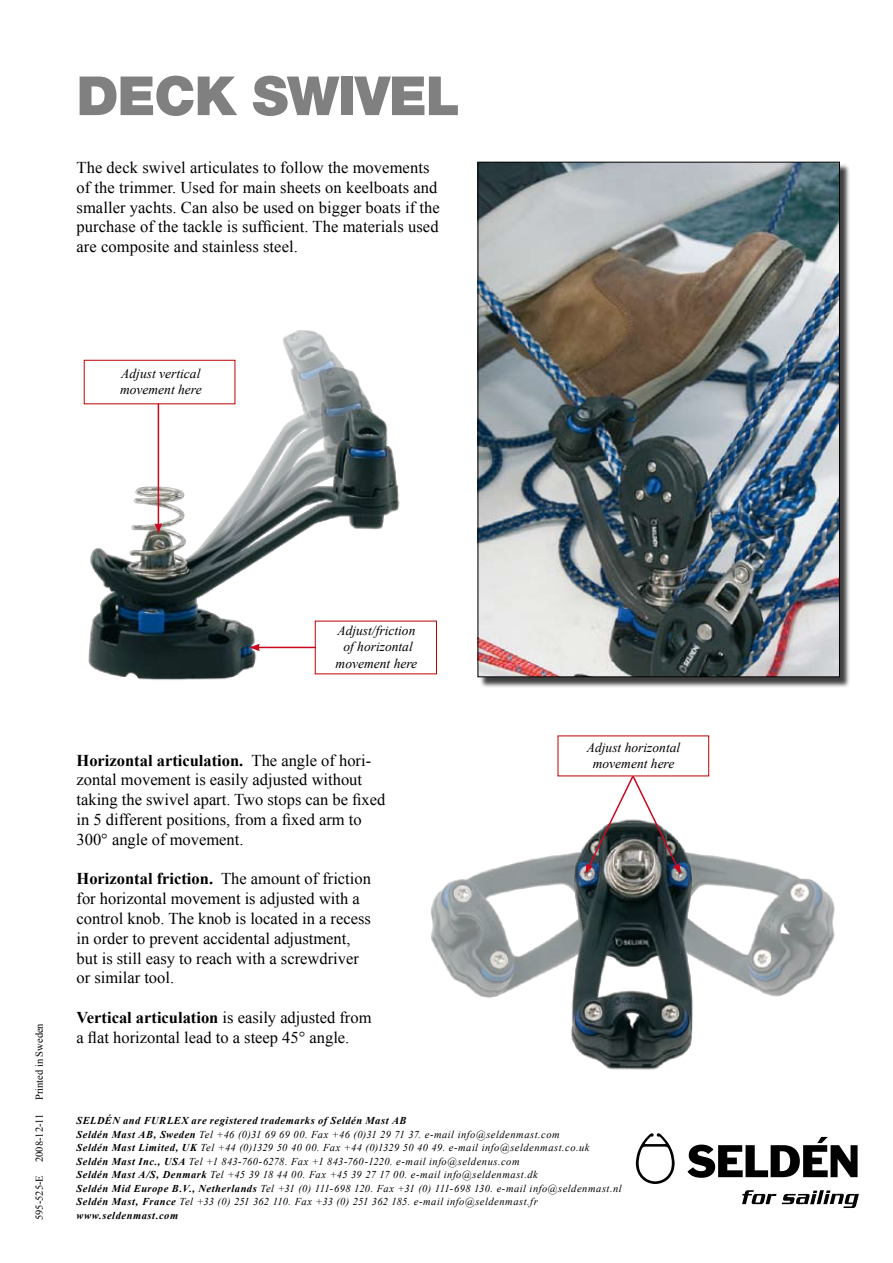
<style>
.page{position:relative;width:893px;height:1263px;background:#fff}
.page>*{position:absolute;margin:0;border:0;box-sizing:border-box;transform-origin:0 0}
.t1{font:900 54px "Helvetica Neue LT Pro";letter-spacing:-.02em;color:#808080}
.t2{font:16.5px/19.8px "Times New Roman";color:#000}
.t3{font:italic 13.5px/16.2px "Times New Roman";color:#000;text-align:center}
.t4{font:italic 10.5px/13.5px "Times New Roman";letter-spacing:.045em;color:#000}
.t5{font:10.5px "Times New Roman";color:#000}
.s1{font-weight:700}
</style>
<div class="page">
<svg style="left:636px;top:1133px;width:39px;height:51px"></svg>
<svg style="left:687px;top:1137px;width:171px;height:41px"></svg>
<svg style="left:742px;top:1190px;width:34px;height:14px"></svg>
<svg style="left:782px;top:1190px;width:77px;height:18px"></svg>
<div style="left:479px;top:164px;width:371px;height:524px;background:#000;opacity:.75"></div>
<img style="left:480px;top:164px;width:358px;height:511px">
<img style="left:83px;top:330px;width:327px;height:350px">
<hr style="left:158px;top:404px;width:1px;height:121px;background:#cd071e">
<svg style="left:155px;top:523px;width:7px;height:11px"></svg>
<div style="left:84px;top:360px;width:151px;height:44px;border:1px solid #c10000"></div>
<hr style="left:258px;top:647px;width:58px;height:1px;background:#cd071e">
<svg style="left:249px;top:644px;width:11px;height:7px"></svg>
<img style="left:431px;top:844px;width:404px;height:226px">
<svg style="left:585px;top:776px;width:96px;height:98px"></svg>
<h1 class="t1" style="left:77px;top:64px;width:385px">DECK SWIVEL</h1>
<p class="t2" style="left:77px;top:157px;width:365px">The deck swivel articulates to follow the movements of the trimmer. Used for main sheets on keelboats and smaller yachts. Can also be used on bigger boats if the purchase of the tackle is sufficient. The materials used are composite and stainless steel.</p>
<p class="t3" style="left:120px;top:365px;width:83px;text-align:left">Adjust vertical movement here</p>
<p class="t5" style="left:32px;top:1100px;width:78px;rotate:-90deg">Printed in Sweden</p>
<p class="t5" style="left:32px;top:1162px;width:50px;rotate:-90deg">2008-12-11</p>
<p class="t5" style="left:32px;top:1220px;width:46px;rotate:-90deg">595-525-E</p>
<p class="t3" style="left:336px;top:622px;width:83px">Adjust/friction of horizontal movement here</p>
<p class="t2" style="left:77px;top:750px;width:310px"><span class="s1">Horizontal articulation.</span> The angle of hori&shy;zontal movement is easily adjusted without taking the swivel apart. Two stops can be fixed in 5 different positions, from a fixed arm to 300° angle of movement.</p>
<p class="t2" style="left:77px;top:869px;width:296px"><span class="s1">Horizontal friction.</span> The amount of friction for horizontal movement is adjusted with a control knob. The knob is located in a recess in order to prevent accidental adjustment, but is still easy to reach with a screwdriver or similar tool.</p>
<p class="t2" style="left:77px;top:1007px;width:296px"><span class="s1">Vertical articulation</span> is easily adjusted from a flat horizontal lead to a steep 45° angle.</p>
<p class="t3" style="left:587px;top:739px;width:95px">Adjust horizontal movement here</p>
<p class="t4" style="left:77px;top:1113px;width:547px"><span class="s1">SELDÉN and FURLEX are registered trademarks of Seldén Mast AB<br>Seldén Mast AB, Sweden</span> Tel +46 (0)31 69 69 00. Fax +46 (0)31 29 71 37. e-mail info@seldenmast.com<br><span class="s1">Seldén Mast Limited, UK</span> Tel +44 (0)1329 50 40 00. Fax +44 (0)1329 50 40 49. e-mail info@seldenmast.co.uk <span class="s1">Seldén Mast Inc., USA</span> Tel +1 843-760-6278. Fax +1 843-760-1220. e-mail info@seldenus.com<br><span class="s1">Seldén Mast A/S, Denmark</span> Tel +45 39 18 44 00. Fax +45 39 27 17 00. e-mail info@seldenmast.dk<br><span class="s1">Seldén Mid Europe B.V., Netherlands</span> Tel +31 (0) 111-698 120. Fax +31 (0) 111-698 130. e-mail info@seldenmast.nl <span class="s1">Seldén Mast, France</span> Tel +33 (0) 251 362 110. Fax +33 (0) 251 362 185. e-mail info@seldenmast.fr <span class="s1">www.seldenmast.com</span></p>
</div>
